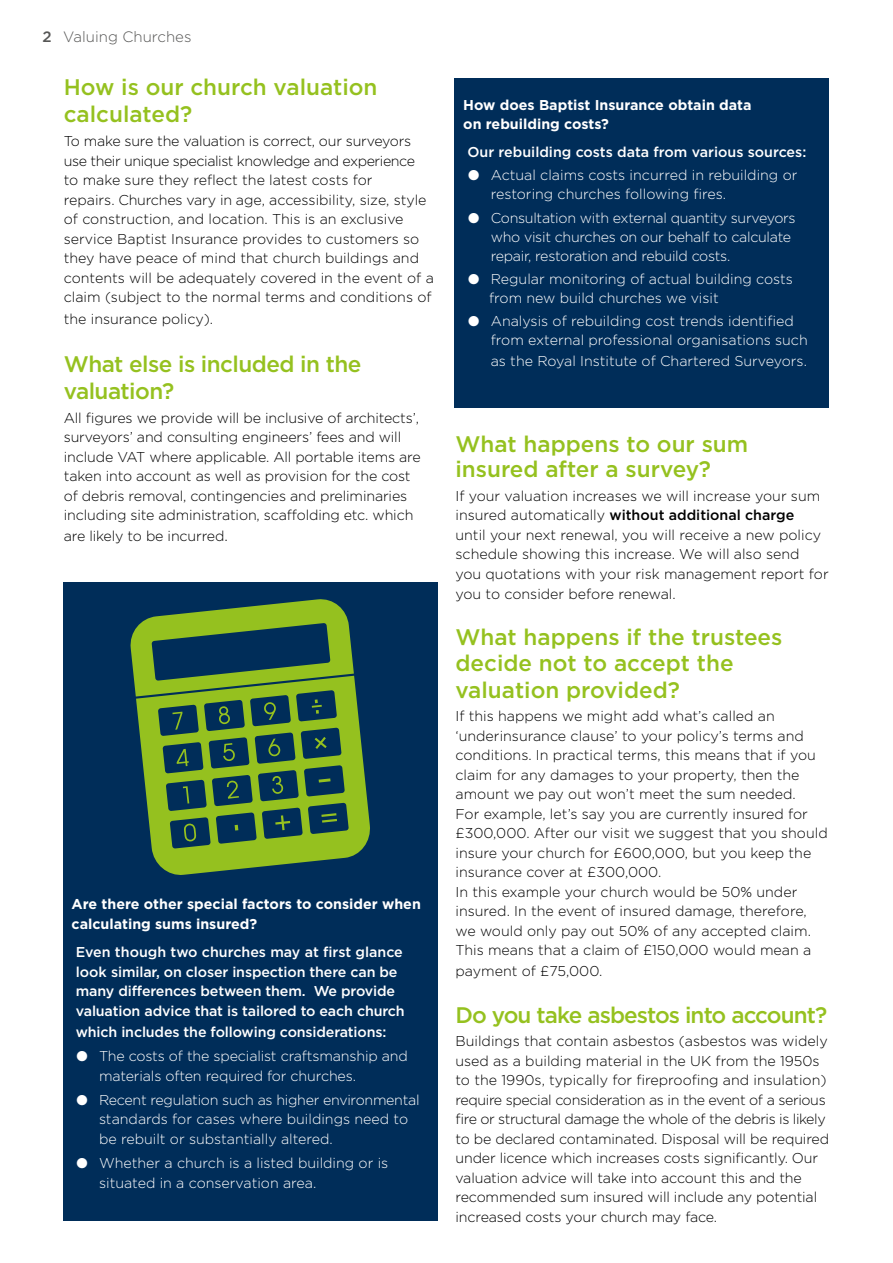
<style>
.page{position:relative;width:893px;height:1263px;background:#fff}
.page>*{position:absolute;margin:0;border:0;box-sizing:border-box;transform-origin:0 0}
.t1{font:500 22.5px/26.2px "Gotham";color:#95c11f}
.t2{font:500 22.5px/27px "Gotham";letter-spacing:-.025em;color:#95c11f}
.t3{font:500 22.5px "Gotham";letter-spacing:-.04em;color:#95c11f}
.t4{font:300 15px "Gotham";color:#575756}
.t5{font:300 14.25px/19.5px "Gotham";letter-spacing:-.01em;color:#000}
.t6{font:300 14.25px/19.5px "Gotham";color:#fff}
.t7{font:500 14.25px/19.5px "Gotham";letter-spacing:-.01em;color:#fff}
.t8{font:700 14.25px/20.2px "Gotham";color:#fff}
.t9{font:300 14.25px/19px "Gotham";letter-spacing:-.02em;color:#fff}
.s1{font-weight:500}
.s2{font-size:15px}
</style>
<div class="page">
<div style="left:63px;top:582px;width:374px;height:638px;background:#002d59"></div>
<svg style="left:129px;top:598px;width:225px;height:132px;background:#406d3f"></svg>
<svg style="left:136px;top:676px;width:235px;height:200px;background:#4f7b3a"></svg>
<div style="left:455px;top:78px;width:374px;height:330px;background:#002d59"></div>
<p class="t4" style="left:43px;top:28px;width:150px"><span class="s1">2</span> Valuing Churches</p>
<p class="t1" style="left:64px;top:73px;width:315px;line-height:27px">How is our church valuation calculated?</p>
<p class="t5" style="left:64px;top:131px;width:372px">To make sure the valuation is correct, our surveyors use their unique specialist knowledge and experience<br>to make sure they refect the latest costs for<br>repairs. Churches vary in age, accessibility, size, style of construction, and location. This is an exclusive service Baptist Insurance provides to customers so they have peace of mind that church buildings and contents will be adequately covered in the event of a claim (subject to the normal terms and conditions of</p>
<p class="t5" style="left:64px;top:309px;width:151px">the insurance policy).</p>
<p class="t2" style="left:64px;top:350px;width:299px">What else is included in the valuation?</p>
<p class="t5" style="left:64px;top:408px;width:358px">All fgures we provide will be inclusive of architects’, surveyors’ and consulting engineers’ fees and will include VAT where applicable. All portable items are taken into account as well as provision for the cost of debris removal, contingencies and preliminaries including site administration, scaffolding etc. which</p>
<p class="t5" style="left:64px;top:526px;width:166px">are likely to be incurred<span class="s2">.</span></p>
<p class="t8" style="left:72px;top:893px;width:351px">Are there other special factors to consider when calculating sums insured?</p>
<p class="t7" style="left:76px;top:942px;width:330px">Even though two churches may at frst glance look similar, on closer inspection there can be many differences between them. We provide valuation advice that is tailored to each church</p>
<p class="t7" style="left:76px;top:1022px;width:312px">which includes the following considerations:</p>
<p class="t6" style="left:99px;top:1046px;width:310px;text-indent:-23px">● The costs of the specialist craftsmanship and materials often required for churches.</p>
<p class="t6" style="left:99px;top:1090px;width:322px;text-indent:-23px">● Recent regulation such as higher environmental standards for cases where buildings need to be rebuilt or substantially altered.</p>
<p class="t6" style="left:99px;top:1152px;width:291px;line-height:20.2px;text-indent:-23px">● Whether a church is a listed building or is situated in a conservation area.</p>
<p class="t8" style="left:463px;top:95px;width:290px;line-height:19px">How does Baptist Insurance obtain data on rebuilding costs?</p>
<p class="t7" style="left:467px;top:142px;width:340px">Our rebuilding costs data from various sources:</p>
<p class="t6" style="left:491px;top:165px;width:308px;line-height:19px;text-indent:-23px">● Actual claims costs incurred in rebuilding or restoring churches following fres.</p>
<p class="t9" style="left:491px;top:208px;width:306px;text-indent:-23px">● Consultation with external quantity surveyors who visit churches on our behalf to calculate repair, restoration and rebuild costs.</p>
<p class="t6" style="left:489px;top:269px;width:305px;line-height:19px;text-indent:-21px">● Regular monitoring of actual building costs from new build churches we visit</p>
<p class="t6" style="left:491px;top:311px;width:319px;text-indent:-23px">● Analysis of rebuilding cost trends identifed from external professional organisations such as the Royal Institute of Chartered Surveyors.</p>
<p class="t1" style="left:455px;top:430px;width:294px;line-height:25.5px">What happens to our sum insured after a survey?</p>
<p class="t5" style="left:455px;top:486px;width:375px">If your valuation increases we will increase your sum insured automatically <span class="s1">without additional charge<br></span>until your next renewal, you will receive a new policy schedule showing this increase. We will also send you quotations with your risk management report for you to consider before renewal.</p>
<p class="t1" style="left:455px;top:624px;width:328px">What happens if the trustees decide not to accept the valuation provided?</p>
<p class="t5" style="left:455px;top:706px;width:374px">If this happens we might add what’s called an ‘underinsurance clause’ to your policy’s terms and conditions. In practical terms, this means that if you claim for any damages to your property, then the amount we pay out won’t meet the sum needed.<br>For example, let’s say you are currently insured for £300,000. After our visit we suggest that you should insure your church for £600,000, but you keep the insurance cover at £300,000.<br>In this example your church would be 50% under insured. In the event of insured damage, therefore, we would only pay out 50% of any accepted claim.<br>This means that a claim of £150,000 would mean a</p>
<p class="t5" style="left:455px;top:961px;width:148px">payment of £75,000.</p>
<p class="t3" style="left:455px;top:1002px;width:373px">Do you take asbestos into account?</p>
<p class="t5" style="left:455px;top:1031px;width:375px">Buildings that contain asbestos (asbestos was widely used as a building material in the UK from the 1950s to the 1990s, typically for freproofng and insulation) require special consideration as in the event of a serious fre or structural damage the whole of the debris is likely to be declared contaminated. Disposal will be required under licence which increases costs signifcantly. Our valuation advice will take into account this and the recommended sum insured will include any potential increased costs your church may face.</p>
</div>
